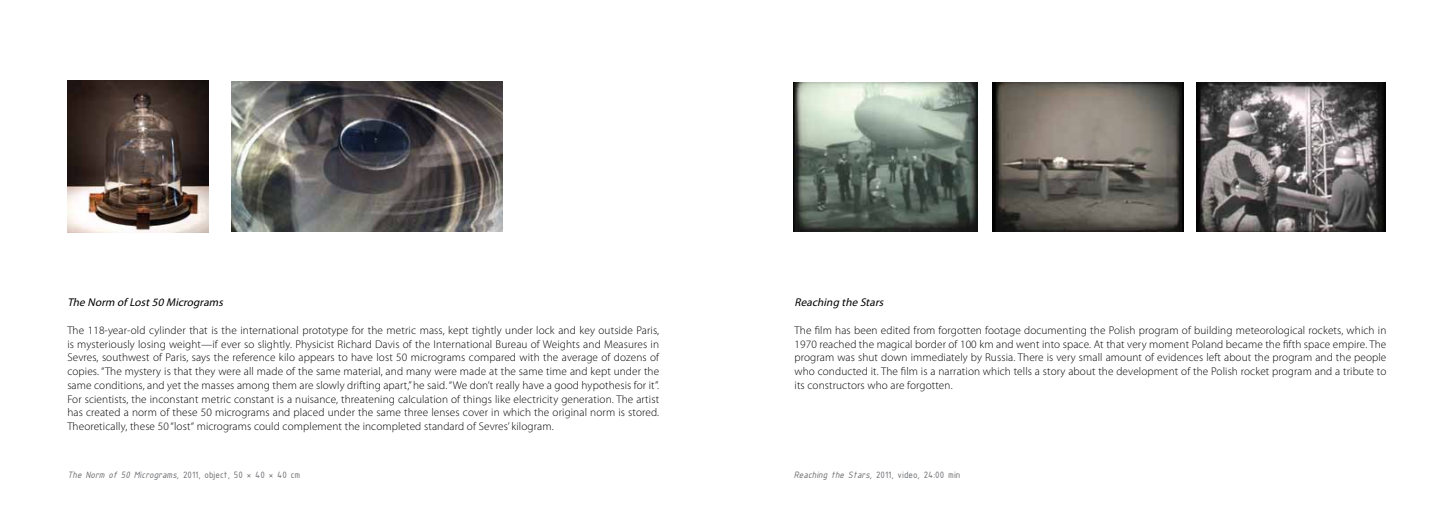
<style>
.page{position:relative;width:1453px;height:514px;background:#fff}
.page>*{position:absolute;margin:0;border:0;box-sizing:border-box;transform-origin:0 0}
.t1{font:300 11.25px/13.8px "Myriad Pro";letter-spacing:.01em;color:#000;text-align:justify}
.t2{font:italic 11.25px "Myriad Pro";color:#000}
.t3{font:italic 10px "ISOCPEUR";color:#6d6e71}
.t4{font:10px "ISOCPEUR";color:#6d6e71}
.s1{font-style:normal}
.s2{font-style:italic}
</style>
<div class="page">
<img style="left:793px;top:82px;width:184px;height:149px">
<img style="left:992px;top:82px;width:192px;height:149px">
<img style="left:1196px;top:82px;width:189px;height:149px">
<img style="left:67px;top:81px;width:141px;height:151px">
<img style="left:231px;top:81px;width:271px;height:151px">
<p class="t2" style="left:67px;top:296px;width:160px">The Norm ofLost50 Micrograms</p>
<p class="t1" style="left:67px;top:323px;width:593px">The 118-year-old cylinder that is the international prototype for the metric mass, kept tightly under lock and key outside Paris, is mysteriously losing weight—if ever so slightly. Physicist Richard Davis of the International Bureau of Weights and Measures in Sevres, southwest of Paris, says the reference kilo appears to have lost 50 micrograms compared with the average of dozens of copies. “The mystery is that they were all made of the same material, and many were made at the same time and kept under the same conditions, and yet the masses among them are slowly drifting apart,” he said. “We don’t really have a good hypothesis for it”.<br>For scientists, the inconstant metric constant is a nuisance, threatening calculation of things like electricity generation. The artist has created a norm of these 50 micrograms and placed under the same three lenses cover in which the original norm is stored.<br>Theoretically, these 50 “lost“ micrograms could complement the incompleted standard of Sevres’ kilogram.</p>
<p class="t3" style="left:67px;top:468px;width:235px">The Norm of 50 Micrograms, <span class="s1">2 0 1 1 , o bje c t , 5 0 × 4 0 × 4 0 c m</span></p>
<p class="t4" style="left:794px;top:468px;width:168px"><span class="s2">Reaching the Stars,</span> 2011, video, 24:00 min</p>
<p class="t2" style="left:794px;top:296px;width:93px">Reaching the Stars</p>
<p class="t1" style="left:794px;top:323px;width:593px">The film has been edited from forgotten footage documenting the Polish program of building meteorological rockets, which in 1970 reached the magical border of 100 km and went into space. At that very moment Poland became the fifth space empire. The program was shut down immediately by Russia. There is very small amount of evidences left about the program and the people who conducted it. The film is a narration which tells a story about the development of the Polish rocket program and a tribute to its constructors who are forgotten.</p>
</div>
